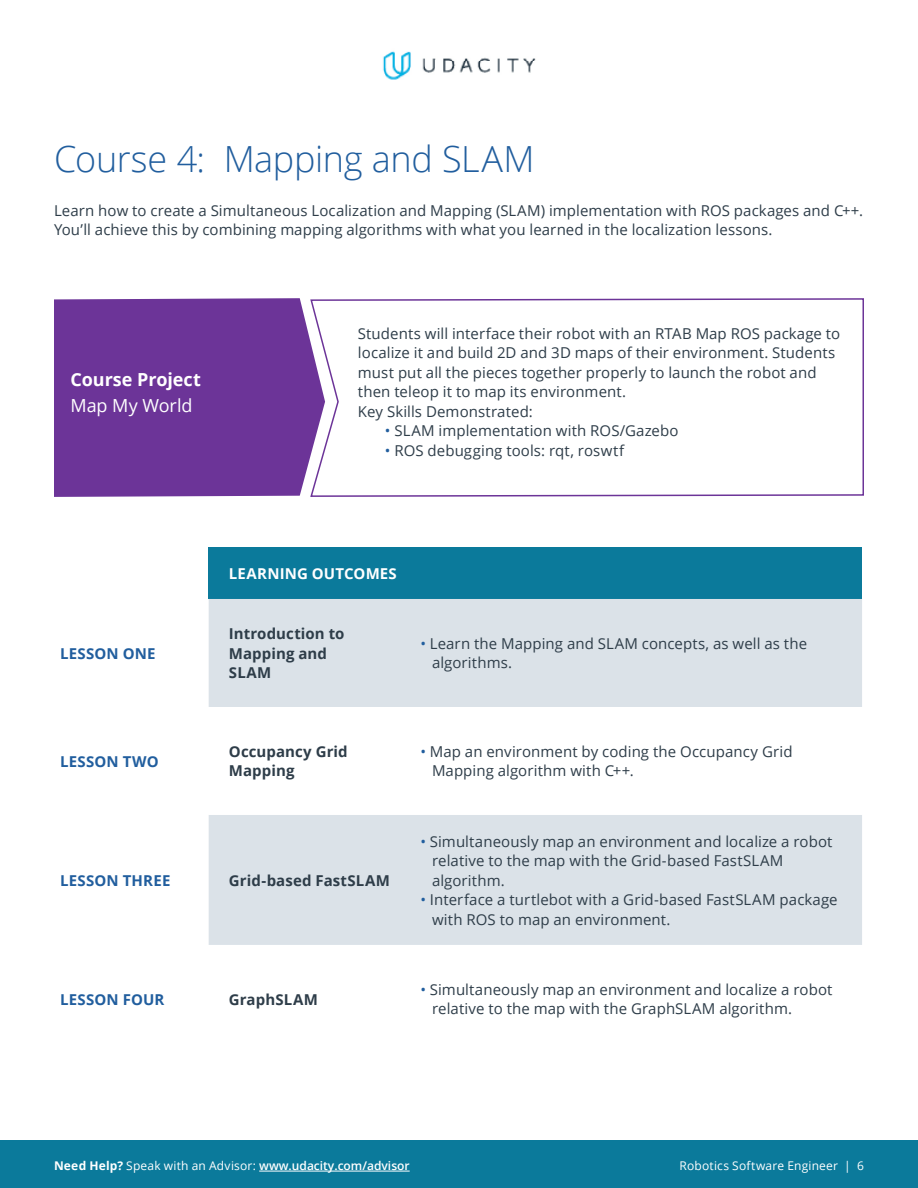
<style>
.page{position:relative;width:918px;height:1188px;background:#fff}
.page>*{position:absolute;margin:0;border:0;box-sizing:border-box;transform-origin:0 0}
.t1{font:300 36px "Open Sans";letter-spacing:-.01em;color:#215e9e}
.t2{font:700 18px "Open Sans";letter-spacing:-.005em;color:#fff}
.t3{font:18px "Open Sans";letter-spacing:-.005em;color:#fff}
.t4{font:15px/19.5px "Open Sans";letter-spacing:.005em;color:#2e3d49}
.t5{font:700 15px/19.5px "Open Sans";letter-spacing:.005em;color:#2e3d49}
.t6{font:700 15px "Open Sans";letter-spacing:.015em;color:#215e9e}
.t7{font:700 15px "Open Sans";letter-spacing:.005em;color:#fff}
.t8{font:600 12px "Open Sans";color:#fff}
.t9{font:12px "Open Sans";letter-spacing:.015em;color:#fff}
.s1{color:#215e9e}
.s2{font-weight:700}
.s3{font-weight:400}
</style>
<div class="page">
<div style="left:0;top:1140px;width:918px;height:48px;background:#0b7a9b"></div>
<hr style="left:259px;top:1171px;width:151px;height:1px;background:#fff">
<img style="left:383px;top:51px;width:153px;height:29px">
<div style="left:209px;top:547px;width:653px;height:52px;background:#0b7a9b"></div>
<div style="left:209px;top:599px;width:653px;height:108px;background:#dbe2e8"></div>
<div style="left:209px;top:815px;width:653px;height:130px;background:#dbe2e8"></div>
<svg style="left:325px;top:298px;width:539px;height:199px"></svg>
<div style="left:54px;top:298px;width:271px;height:199px;background:#6c3498"></div>
<h1 class="t1" style="left:54px;top:135px;width:482px">Course 4: Mapping and SLAM</h1>
<p class="t4" style="left:54px;top:200px;width:811px">Learn how to create a Simultaneous Localization and Mapping (SLAM) implementation with ROS packages and C++.<br>You’ll achieve this by combining mapping algorithms with what you learned in the localization lessons.</p>
<p class="t2" style="left:71px;top:367px;width:132px">Course Project</p>
<p class="t3" style="left:71px;top:393px;width:124px">Map My World</p>
<p class="t4" style="left:358px;top:323px;width:484px">Students will interface their robot with an RTAB Map ROS package to localize it and build 2D and 3D maps of their environment. Students must put all the pieces together properly to launch the robot and then teleop it to map its environment.<br>Key Skills Demonstrated:</p>
<p class="t4" style="left:385px;top:420px;width:295px"><span class="s1">•</span> SLAM implementation with ROS/Gazebo</p>
<p class="t4" style="left:385px;top:440px;width:241px"><span class="s1">•</span> ROS debugging tools: rqt, roswtf</p>
<p class="t6" style="left:60px;top:643px;width:97px">LESSON ONE</p>
<p class="t7" style="left:229px;top:563px;width:169px">LEARNING OUTCOMES</p>
<p class="t5" style="left:229px;top:624px;width:117px">Introduction to<br>Mapping and<br>SLAM</p>
<p class="t4" style="left:432px;top:633px;width:377px;text-indent:-12px"><span class="s1">•</span> Learn the Mapping and SLAM concepts, as well as the algorithms.</p>
<p class="t6" style="left:60px;top:751px;width:100px">LESSON TWO</p>
<p class="t5" style="left:229px;top:741px;width:120px">Occupancy Grid<br>Mapping</p>
<p class="t4" style="left:432px;top:741px;width:362px;text-indent:-12px"><span class="s1">•</span> Map an environment by coding the Occupancy Grid<br>Mapping algorithm with C++.</p>
<p class="t6" style="left:60px;top:870px;width:112px">LESSON THREE</p>
<p class="t5" style="left:229px;top:870px;width:163px">Grid-based FastSLAM</p>
<p class="t4" style="left:432px;top:831px;width:402px;text-indent:-12px"><span class="s1">•</span> Simultaneously map an environment and localize a robot relative to the map with the Grid-based FastSLAM algorithm.</p>
<p class="t4" style="left:432px;top:890px;width:407px;text-indent:-12px"><span class="s1">•</span> Interface a turtlebot with a Grid-based FastSLAM package with ROS to map an environment.</p>
<p class="t6" style="left:60px;top:989px;width:106px">LESSON FOUR</p>
<p class="t5" style="left:229px;top:989px;width:91px">GraphSLAM</p>
<p class="t4" style="left:432px;top:979px;width:402px;text-indent:-12px"><span class="s1">•</span> Simultaneously map an environment and localize a robot relative to the map with the GraphSLAM algorithm.</p>
<p class="t8" style="left:54px;top:1158px;width:357px"><span class="s2">Need Help?</span> <span class="s3">Speak with an Advisor:</span> www.udacity.com/advisor</p>
<p class="t9" style="left:680px;top:1158px;width:186px">Robotics Software Engineer | 6</p>
</div>
